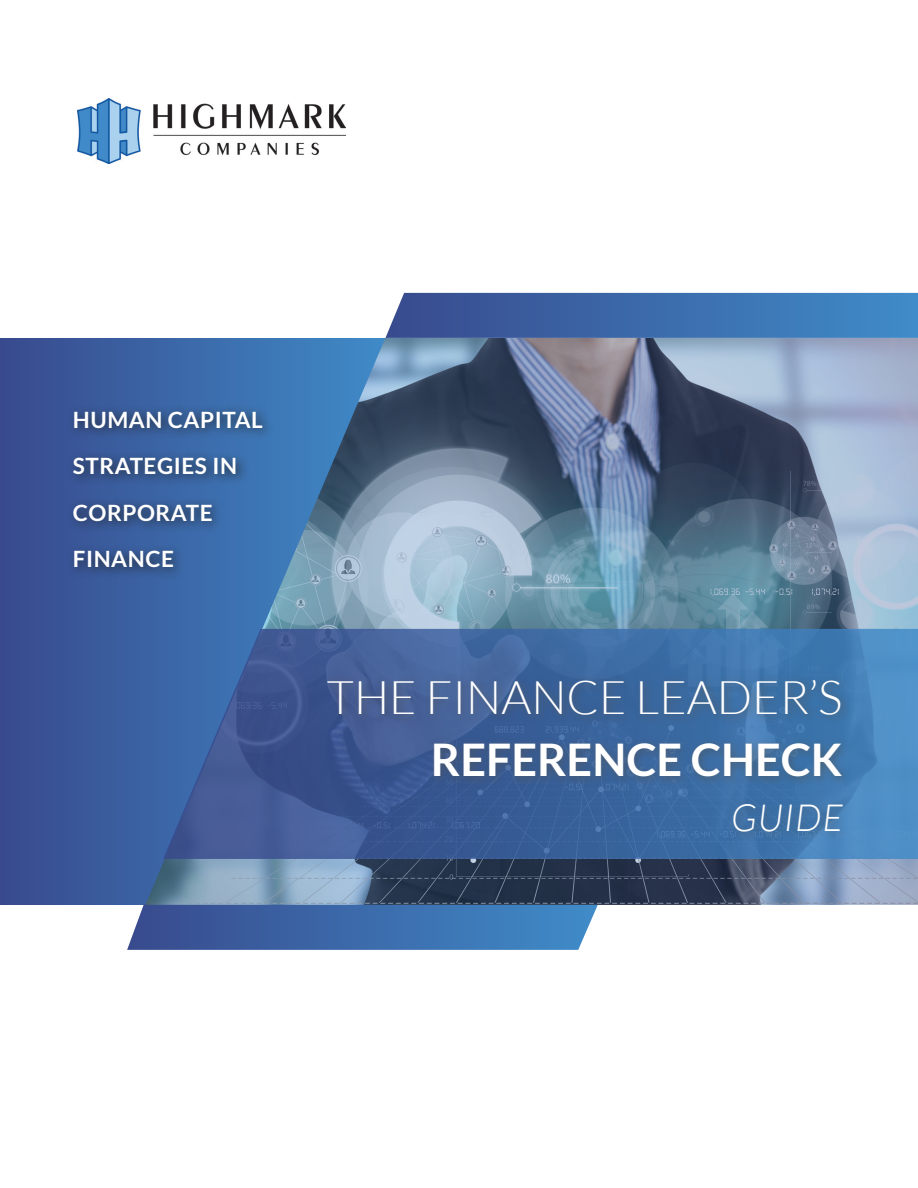
<style>
.page{position:relative;width:918px;height:1188px;background:#fff}
.page>*{position:absolute;margin:0;border:0;box-sizing:border-box;transform-origin:0 0}
.t1{font:300 46.5px "Lato";color:#fff}
.t2{font:700 45px "Lato";color:#fff}
.t3{font:italic 300 37.5px "Lato";letter-spacing:.025em;color:#fff}
.t4{font:700 22.5px/46.5px "Lato";letter-spacing:.025em;color:#fff}
</style>
<div class="page">
<div style="left:0;top:339px;width:393px;height:566px;background:#395395"></div>
<svg style="left:145px;top:338px;width:773px;height:567px;background:#6883a0"></svg>
<svg style="left:385px;top:293px;width:533px;height:45px;background:#3f6ead"></svg>
<svg style="left:127px;top:905px;width:471px;height:45px;background:#4370ae"></svg>
<svg style="left:163px;top:629px;width:755px;height:230px"></svg>
<div style="left:428px;top:738px;width:423px;height:49px;background:#545555;opacity:.59"></div>
<div style="left:728px;top:800px;width:125px;height:43px;background:#59595a;opacity:.57"></div>
<div style="left:323px;top:675px;width:528px;height:50px;background:#59595a;opacity:.75"></div>
<div style="left:66px;top:404px;width:209px;height:176px;background:#1e1f1f;opacity:.75"></div>
<img style="left:78px;top:99px;width:267px;height:65px">
<p class="t4" style="left:73px;top:396px;width:191px">HUMAN CAPITAL<br>STRATEGIES IN<br>CORPORATE<br>FINANCE</p>
<h1 class="t1" style="left:327px;top:673px;width:517px">THE FINANCE LEADER’S</h1>
<h2 class="t2" style="left:431px;top:734px;width:413px">REFERENCE CHECK</h2>
<h3 class="t3" style="left:731px;top:798px;width:113px">GUIDE</h3>
</div>
